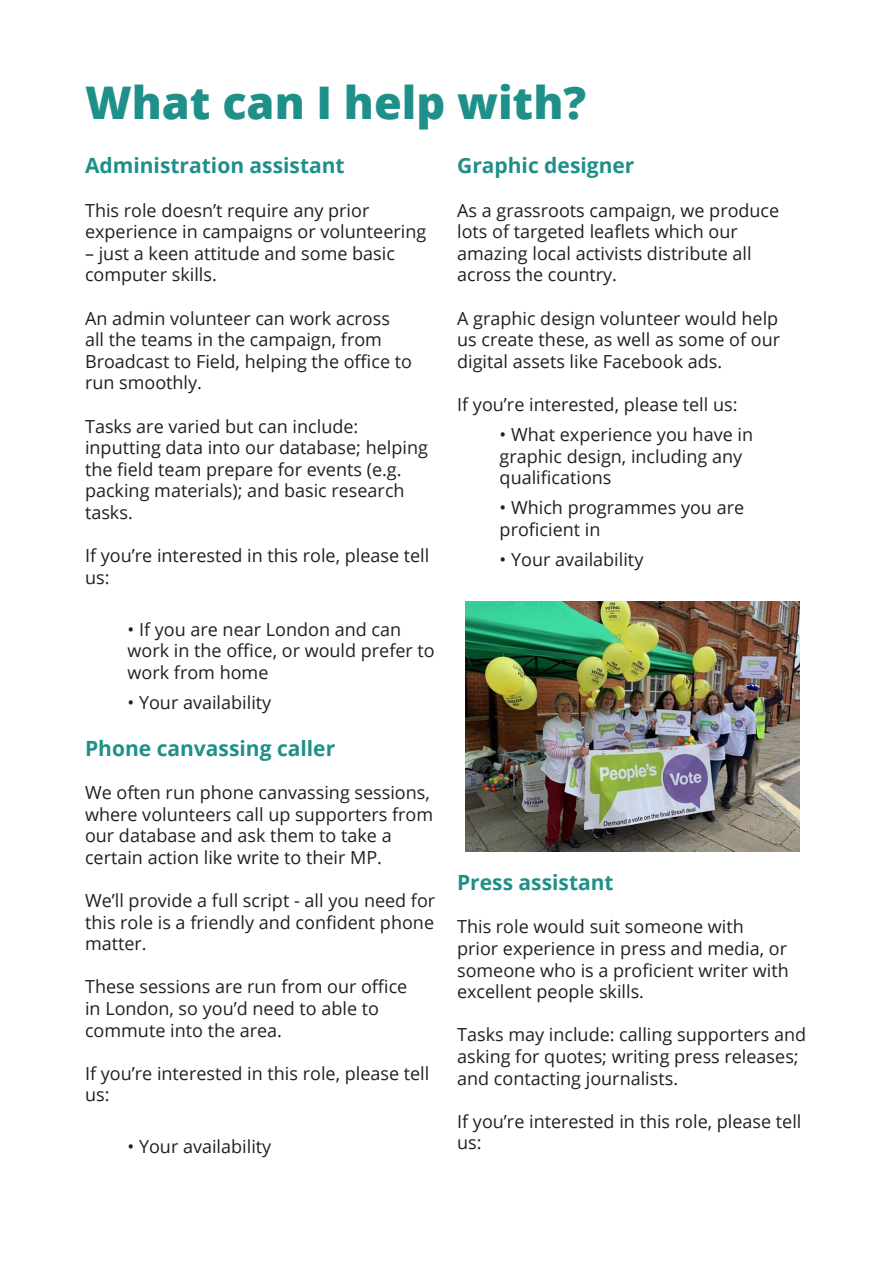
<style>
.page{position:relative;width:893px;height:1263px;background:#fff}
.page>*{position:absolute;margin:0;border:0;box-sizing:border-box;transform-origin:0 0}
.t1{font:800 45px "Open Sans";color:#1f9089}
.t2{font:700 21px "Open Sans";color:#1f9089}
.t3{font:18px/21.6px "Open Sans";color:#231f20}
</style>
<div class="page">
<img style="left:466px;top:602px;width:333px;height:249px">
<p class="t1" style="left:85px;top:69px;width:503px">What can I help with?</p>
<p class="t2" style="left:85px;top:151px;width:261px">Administration assistant</p>
<p class="t3" style="left:85px;top:199px;width:343px">This role doesn’t require any prior experience in campaigns or volunteering</p>
<p class="t3" style="left:85px;top:242px;width:311px">– just a keen attitude and some basic computer skills.</p>
<p class="t3" style="left:85px;top:307px;width:328px">An admin volunteer can work across all the teams in the campaign, from<br>Broadcast to Field, helping the office to run smoothly.</p>
<p class="t3" style="left:85px;top:415px;width:344px">Tasks are varied but can include: inputting data into our database; helping the field team prepare for events (e.g. packing materials); and basic research tasks.</p>
<p class="t3" style="left:85px;top:544px;width:346px">If you’re interested in this role, please tell us:</p>
<p class="t3" style="left:128px;top:618px;width:309px">• If you are near London and can work in the office, or would prefer to work from home</p>
<p class="t3" style="left:128px;top:691px;width:145px">• Your availability</p>
<p class="t2" style="left:85px;top:733px;width:252px">Phone canvassing caller</p>
<p class="t3" style="left:85px;top:781px;width:350px">We often run phone canvassing sessions, where volunteers call up supporters from our database and ask them to take a certain action like write to their MP.</p>
<p class="t3" style="left:85px;top:889px;width:352px;text-align:justify">We’ll provide a full script - all you need for this role is a friendly and confident phone matter.</p>
<p class="t3" style="left:85px;top:975px;width:324px">These sessions are run from our office in London, so you’d need to able to commute into the area.</p>
<p class="t3" style="left:85px;top:1062px;width:346px">If you’re interested in this role, please tell us:</p>
<p class="t3" style="left:128px;top:1135px;width:145px">• Your availability</p>
<p class="t2" style="left:457px;top:151px;width:179px">Graphic designer</p>
<p class="t3" style="left:457px;top:199px;width:324px">As a grassroots campaign, we produce lots of targeted leaflets which our amazing local activists distribute all across the country.</p>
<p class="t3" style="left:457px;top:307px;width:325px;text-align:justify">A graphic design volunteer would help us create these, as well as some of our digital assets like Facebook ads.</p>
<p class="t3" style="left:457px;top:393px;width:282px">If you’re interested, please tell us:</p>
<p class="t3" style="left:500px;top:423px;width:255px">• What experience you have in graphic design, including any qualifications</p>
<p class="t3" style="left:500px;top:497px;width:246px">• Which programmes you are proficient in</p>
<p class="t3" style="left:500px;top:548px;width:145px">• Your availability</p>
<p class="t2" style="left:457px;top:868px;width:158px">Press assistant</p>
<p class="t3" style="left:457px;top:916px;width:333px">This role would suit someone with prior experience in press and media, or someone who is a proficient writer with excellent people skills.</p>
<p class="t3" style="left:457px;top:1024px;width:351px">Tasks may include: calling supporters and asking for quotes; writing press releases; and contacting journalists.</p>
<p class="t3" style="left:457px;top:1110px;width:346px">If you’re interested in this role, please tell us:</p>
</div>
